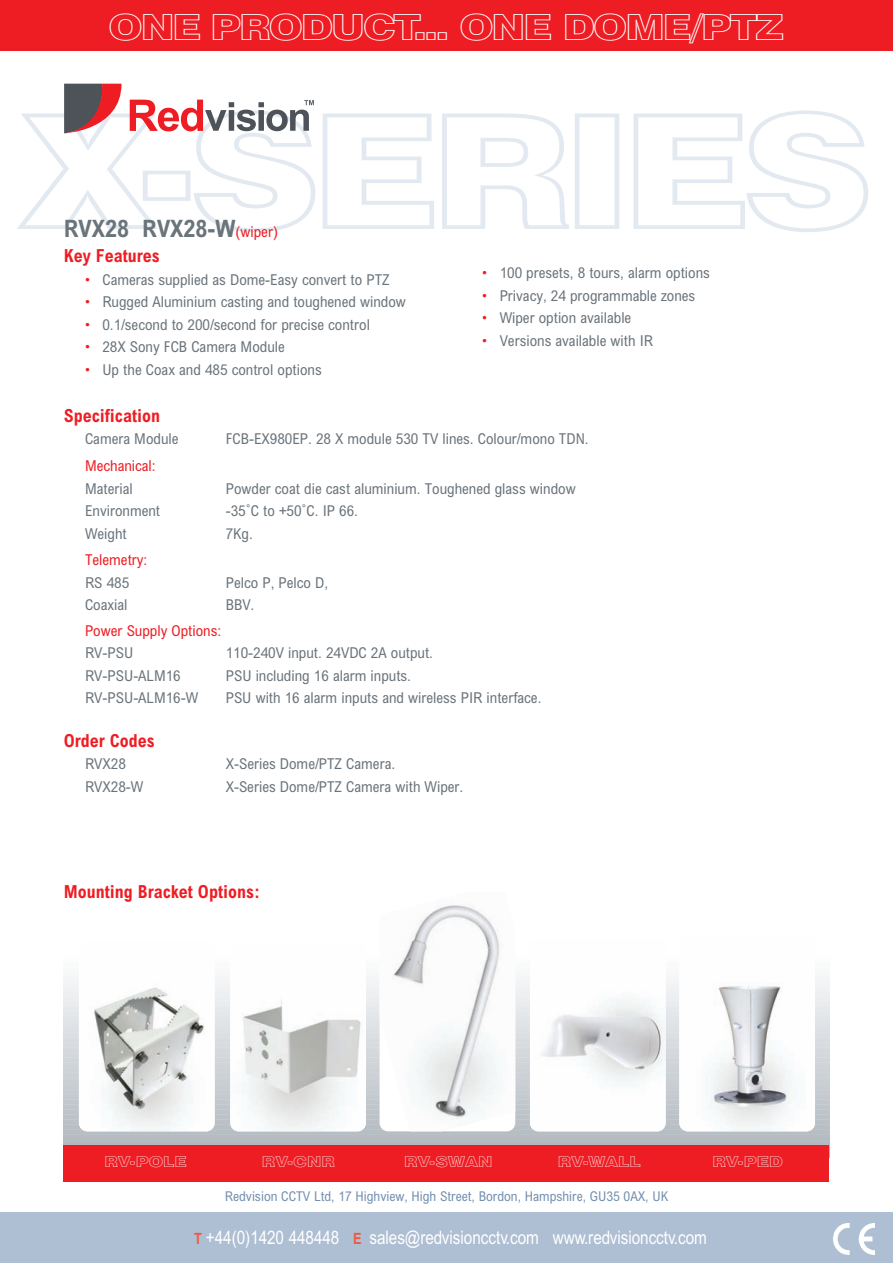
<style>
.page{position:relative;width:893px;height:1263px;background:#fff}
.page>*{position:absolute;margin:0;border:0;box-sizing:border-box;transform-origin:0 0}
.t1{font:160.5px "Swiss 721 BT Black Outline";letter-spacing:-.065em;color:#e3e9f0;scale:1.18 1}
.t2{font:36px "Swiss 721 BT Black Outline";letter-spacing:-.065em;color:#fff;scale:1.18 1}
.t3{font:700 24px "Arial MT Condensed";color:#6a747b}
.t4{font:18.6px "Arial Narrow";color:#fff}
.t5{font:700 18px "Arial MT Condensed";color:#ee1d23}
.t6{font:15px "Arial MT Condensed";color:#6a747b}
.t7{font:15px "Arial MT Condensed";color:#ee1d23}
.t8{font:15px "Swiss 721 BT Black Outline";color:#fff;scale:1.18 1}
.t9{font:13.5px "Arial MT Condensed";color:#728faf}
.s1{font-weight:400;font-size:15px;color:#ee1d23}
.s2{color:#ee1d23}
.s3{font-weight:700;font-size:15.45px;color:#f0593e}
</style>
<div class="page">
<div style="left:0;top:1212px;width:893px;height:51px;background:#aebed3"></div>
<div style="left:0;top:0;width:893px;height:51px;background:#ee1d23"></div>
<img style="left:833px;top:1224px;width:42px;height:30px">
<svg style="left:130px;top:100px;width:184px;height:31px"></svg>
<svg style="left:64px;top:84px;width:58px;height:49px"></svg>
<div style="left:64px;top:1140px;width:765px;height:6px;background:#b2b9c0"></div>
<div style="left:64px;top:1135px;width:765px;height:6px;background:#b3bbc1"></div>
<div style="left:64px;top:1130px;width:765px;height:6px;background:#b6bdc3"></div>
<svg style="left:85px;top:1131px;width:724px;height:1px"></svg>
<div style="left:64px;top:1125px;width:765px;height:6px;background:#b7bfc4"></div>
<div style="left:64px;top:1120px;width:765px;height:6px;background:#b9c0c6"></div>
<div style="left:64px;top:1115px;width:765px;height:6px;background:#bcc2c7"></div>
<div style="left:64px;top:1110px;width:765px;height:6px;background:#c4cace"></div>
<div style="left:64px;top:1108px;width:765px;height:5px;background:#bec5ca"></div>
<div style="left:64px;top:1103px;width:765px;height:5px;background:#c0c7cb"></div>
<div style="left:64px;top:1098px;width:765px;height:5px;background:#c2c8cd"></div>
<div style="left:64px;top:1093px;width:765px;height:5px;background:#c4cacf"></div>
<div style="left:64px;top:1088px;width:765px;height:5px;background:#c6ccd0"></div>
<div style="left:64px;top:1083px;width:765px;height:6px;background:#c8cdd2"></div>
<div style="left:64px;top:1078px;width:765px;height:6px;background:#c9cfd3"></div>
<div style="left:64px;top:1073px;width:765px;height:6px;background:#ccd1d5"></div>
<div style="left:64px;top:1068px;width:765px;height:6px;background:#cdd2d6"></div>
<div style="left:64px;top:1063px;width:765px;height:6px;background:#ced3d8"></div>
<div style="left:64px;top:1058px;width:765px;height:6px;background:#d1d5d9"></div>
<div style="left:64px;top:1053px;width:765px;height:6px;background:#d3d7db"></div>
<div style="left:64px;top:1048px;width:765px;height:6px;background:#d4d8dd"></div>
<div style="left:64px;top:1043px;width:765px;height:6px;background:#d7dade"></div>
<div style="left:64px;top:1039px;width:765px;height:5px;background:#d8dce0"></div>
<div style="left:64px;top:1034px;width:765px;height:5px;background:#dadee2"></div>
<div style="left:64px;top:1029px;width:765px;height:5px;background:#dde0e3"></div>
<div style="left:64px;top:1024px;width:765px;height:5px;background:#dfe2e5"></div>
<div style="left:64px;top:1019px;width:765px;height:5px;background:#e0e3e7"></div>
<div style="left:64px;top:1014px;width:765px;height:5px;background:#e3e6e9"></div>
<div style="left:64px;top:1009px;width:765px;height:5px;background:#e5e8eb"></div>
<div style="left:64px;top:1004px;width:765px;height:5px;background:#e7eaec"></div>
<div style="left:64px;top:999px;width:765px;height:5px;background:#eaecee"></div>
<div style="left:64px;top:994px;width:765px;height:5px;background:#eceef0"></div>
<div style="left:64px;top:989px;width:765px;height:5px;background:#edf0f2"></div>
<div style="left:64px;top:984px;width:765px;height:5px;background:#f0f2f3"></div>
<div style="left:64px;top:979px;width:765px;height:5px;background:#f2f4f5"></div>
<div style="left:64px;top:964px;width:765px;height:6px;background:#f9fafa"></div>
<div style="left:64px;top:959px;width:765px;height:6px;background:#fbfbfc"></div>
<img style="left:230px;top:944px;width:136px;height:187px;border-radius:9px">
<img style="left:79px;top:943px;width:136px;height:188px;border-radius:9px">
<img style="left:380px;top:892px;width:135px;height:239px;border-radius:9px">
<img style="left:530px;top:979px;width:136px;height:152px">
<img style="left:679px;top:979px;width:136px;height:152px">
<div style="left:64px;top:1145px;width:765px;height:36px;background:#ee1d23"></div>
<h2 class="t2" style="left:108px;top:14px;width:575px">ONE PRODUCT... ONE DOME/PTZ</h2>
<h1 class="t1" style="left:18px;top:114px;width:728px">X-SERIES</h1>
<h3 class="t3" style="left:64px;top:220px;width:216px">RVX28 RVX28-W<span class="s1">(wiper)</span></h3>
<p class="t5" style="left:64px;top:250px;width:98px">Key Features</p>
<p class="t6" style="left:85px;top:274px;width:306px"><span class="s2">•</span> Cameras supplied as Dome-Easy convert to PTZ</p>
<p class="t6" style="left:85px;top:297px;width:322px"><span class="s2">•</span> Rugged Aluminium casting and toughened window</p>
<p class="t6" style="left:85px;top:319px;width:286px"><span class="s2">•</span> 0.1/second to 200/second for precise control</p>
<p class="t6" style="left:85px;top:342px;width:201px"><span class="s2">•</span> 28X Sony FCB Camera Module</p>
<p class="t6" style="left:85px;top:364px;width:238px"><span class="s2">•</span> Up the Coax and 485 control options</p>
<p class="t6" style="left:482px;top:268px;width:229px"><span class="s2">•</span> 100 presets, 8 tours, alarm options</p>
<p class="t6" style="left:482px;top:290px;width:215px"><span class="s2">•</span> Privacy, 24 programmable zones</p>
<p class="t6" style="left:482px;top:313px;width:151px"><span class="s2">•</span> Wiper option available</p>
<p class="t6" style="left:482px;top:335px;width:172px"><span class="s2">•</span> Versions available with IR</p>
<p class="t5" style="left:64px;top:409px;width:98px">Specification</p>
<p class="t6" style="left:85px;top:434px;width:95px">Camera Module</p>
<p class="t6" style="left:226px;top:434px;width:364px">FCB-EX980EP. 28 X module 530 TV lines. Colour/mono TDN.</p>
<p class="t7" style="left:85px;top:460px;width:72px">Mechanical:</p>
<p class="t6" style="left:85px;top:483px;width:49px">Material</p>
<p class="t6" style="left:226px;top:483px;width:351px">Powder coat die cast aluminium. Toughened glass window</p>
<p class="t6" style="left:85px;top:505px;width:77px">Environment</p>
<p class="t6" style="left:226px;top:505px;width:134px">-35˚C to +50˚C. IP 66.</p>
<p class="t6" style="left:85px;top:528px;width:43px">Weight</p>
<p class="t6" style="left:226px;top:528px;width:29px">7Kg.</p>
<p class="t7" style="left:85px;top:555px;width:64px">Telemetry:</p>
<p class="t6" style="left:85px;top:577px;width:46px">RS 485</p>
<p class="t6" style="left:226px;top:577px;width:104px">Pelco P, Pelco D,</p>
<p class="t6" style="left:85px;top:600px;width:44px">Coaxial</p>
<p class="t6" style="left:226px;top:600px;width:30px">BBV.</p>
<p class="t7" style="left:85px;top:625px;width:138px">Power Supply Options:</p>
<p class="t6" style="left:85px;top:647px;width:50px">RV-PSU</p>
<p class="t6" style="left:226px;top:647px;width:209px">110-240V input. 24VDC 2A output.</p>
<p class="t6" style="left:85px;top:670px;width:97px">RV-PSU-ALM16</p>
<p class="t6" style="left:226px;top:670px;width:187px">PSU including 16 alarm inputs.</p>
<p class="t6" style="left:85px;top:692px;width:115px">RV-PSU-ALM16-W</p>
<p class="t6" style="left:226px;top:692px;width:317px">PSU with 16 alarm inputs and wireless PIR interface.</p>
<p class="t5" style="left:64px;top:734px;width:93px">Order Codes</p>
<p class="t6" style="left:85px;top:758px;width:42px">RVX28</p>
<p class="t6" style="left:226px;top:758px;width:171px">X-Series Dome/PTZ Camera.</p>
<p class="t6" style="left:85px;top:781px;width:60px">RVX28-W</p>
<p class="t6" style="left:226px;top:781px;width:239px">X-Series Dome/PTZ Camera with Wiper.</p>
<p class="t5" style="left:64px;top:885px;width:198px">Mounting Bracket Options:</p>
<p class="t8" style="left:104px;top:1157px;width:71px">RV-POLE</p>
<p class="t8" style="left:262px;top:1157px;width:63px">RV-CNR</p>
<p class="t8" style="left:404px;top:1157px;width:76px">RV-SWAN</p>
<p class="t8" style="left:558px;top:1157px;width:72px">RV-WALL</p>
<p class="t8" style="left:712px;top:1157px;width:61px">RV-PED</p>
<p class="t9" style="left:225px;top:1191px;width:445px">Redvision CCTV Ltd, 17 Highview, High Street, Bordon, Hampshire, GU35 0AX, UK</p>
<p class="t4" style="left:194px;top:1231px;width:514px"><span class="s3">T</span> +44(0)1420 448448 <span class="s3">E</span> sales@redvisioncctv.com www.redvisioncctv.com</p>
</div>
